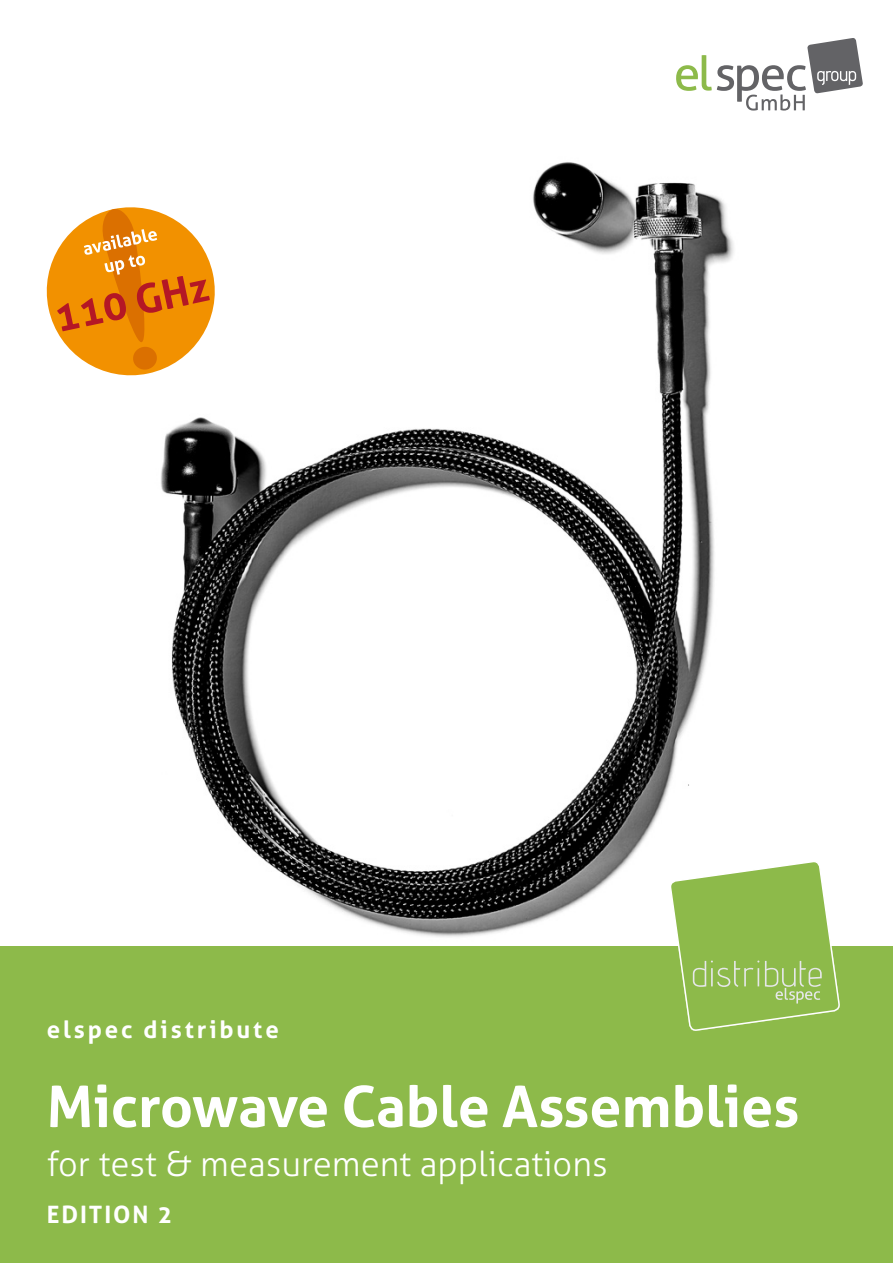
<style>
.page{position:relative;width:893px;height:1263px;background:#fff}
.page>*{position:absolute;margin:0;border:0;box-sizing:border-box;transform-origin:0 0}
.t1{font:700 57px "Aller";color:#fff}
.t2{font:300 34.5px "Aller";color:#fff}
.t3{font:700 24px "Aller";letter-spacing:.12em;color:#fff}
.t4{font:700 24px "Aller";letter-spacing:.08em;color:#fff}
</style>
<div class="page">
<img style="left:161px;top:162px;width:573px;height:775px">
<svg style="left:46px;top:199px;width:177px;height:184px"></svg>
<div style="left:0;top:946px;width:893px;height:317px;background:#8dba4a"></div>
<svg style="left:669px;top:845px;width:171px;height:186px"></svg>
<svg style="left:676px;top:38px;width:187px;height:73px"></svg>
<p class="t3" style="left:47px;top:1015px;width:234px">elspec distribute</p>
<h1 class="t1" style="left:47px;top:1071px;width:754px">Microwave Cable Assemblies</h1>
<p class="t2" style="left:47px;top:1143px;width:562px">for test &amp; measurement applications</p>
<p class="t4" style="left:47px;top:1200px;width:127px">EDITION 2</p>
</div>
